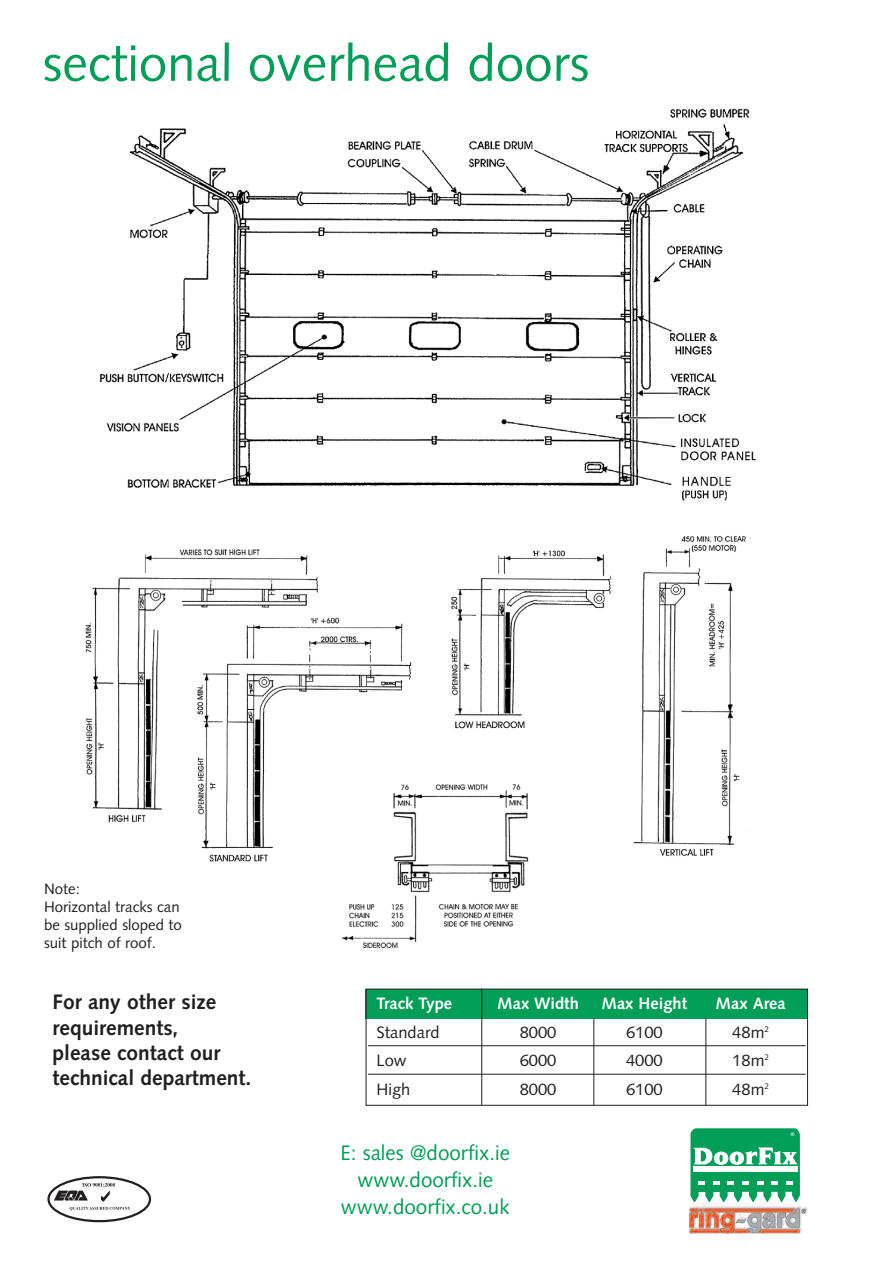
<style>
.page{position:relative;width:893px;height:1263px;background:#fff}
.page>*{position:absolute;margin:0;border:0;box-sizing:border-box;transform-origin:0 0}
.t1{font:51px "Syntax";color:#009e57}
.t2{font:700 21px/25.2px "Syntax";color:#231f20}
.t3{font:21px/27px "Syntax";color:#009e57;text-align:center}
.t4{font:16.5px "Syntax";color:#231f20}
.t5{font:700 16.5px "Syntax";color:#fff}
.t6{font:15px/18px "Syntax";color:#231f20}
.t7{font:5.1px "Helvetica";color:#fff}
</style>
<div class="page">
<img style="left:85px;top:535px;width:664px;height:327px">
<img style="left:99px;top:108px;width:657px;height:393px">
<div style="left:366px;top:989px;width:442px;height:29px;background:#009e57"></div>
<div style="left:366px;top:989px;width:442px;height:117px;border:1px solid #231f20"></div>
<hr style="left:368px;top:1045px;width:438px;height:1px;background:#231f20">
<hr style="left:368px;top:1074px;width:438px;height:1px;background:#231f20">
<hr style="left:481px;top:989px;width:1px;height:116px;background:#231f20">
<hr style="left:593px;top:1018px;width:1px;height:87px;background:#231f20">
<hr style="left:705px;top:1018px;width:1px;height:88px;background:#231f20">
<div style="left:332px;top:780px;width:210px;height:175px;background:#fff"></div>
<img style="left:341px;top:784px;width:188px;height:164px">
<svg style="left:690px;top:1128px;width:110px;height:75px"></svg>
<img style="left:690px;top:1203px;width:118px;height:31px">
<div style="left:47px;top:1176px;width:104px;height:46px;border:2px solid #231f20;border-radius:50%"></div>
<svg style="left:54px;top:1183px;width:76px;height:27px"></svg>
<h1 class="t1" style="left:43px;top:43px;width:548px">sectional overhead doors</h1>
<p class="t6" style="left:44px;top:881px;width:139px">Note:<br>Horizontal tracks can be supplied sloped to suit pitch of roof.</p>
<p class="t2" style="left:53px;top:991px;width:200px">For any other size requirements,<br>please contact our technical department.</p>
<p class="t5" style="left:376px;top:997px;width:77px">Track Type</p>
<p class="t5" style="left:497px;top:997px;width:83px">Max Width</p>
<p class="t5" style="left:601px;top:997px;width:87px">Max Height</p>
<p class="t5" style="left:716px;top:997px;width:72px">Max Area</p>
<p class="t4" style="left:376px;top:1025px;width:65px">Standard</p>
<p class="t4" style="left:520px;top:1025px;width:38px">8000</p>
<p class="t4" style="left:626px;top:1025px;width:38px">6100</p>
<p class="t4" style="left:732px;top:1025px;width:38px">48m<sup>2</sup></p>
<p class="t4" style="left:376px;top:1054px;width:32px">Low</p>
<p class="t4" style="left:520px;top:1054px;width:38px">6000</p>
<p class="t4" style="left:626px;top:1054px;width:38px">4000</p>
<p class="t4" style="left:732px;top:1054px;width:38px">18m<sup>2</sup></p>
<p class="t4" style="left:376px;top:1082px;width:35px">High</p>
<p class="t4" style="left:520px;top:1082px;width:38px">8000</p>
<p class="t4" style="left:626px;top:1082px;width:38px">6100</p>
<p class="t4" style="left:732px;top:1082px;width:38px">48m<sup>2</sup></p>
<p class="t3" style="left:340px;top:1141px;width:171px">E: sales @doorfix.ie www.doorfix.ie www.doorfix.co.uk</p>
<p class="t7" style="left:791px;top:1132px;width:5px">®</p>
</div>
